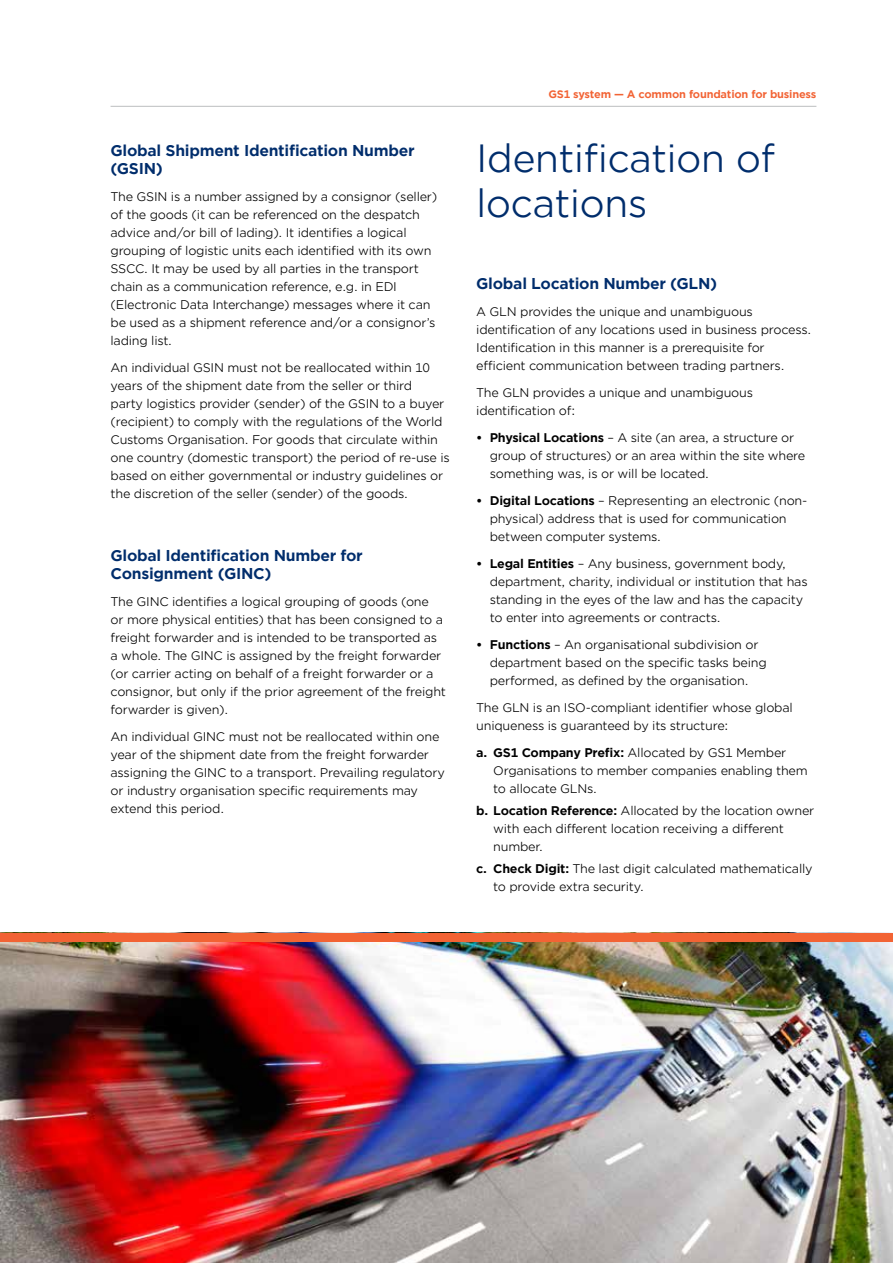
<style>
.page{position:relative;width:893px;height:1263px;background:#fff}
.page>*{position:absolute;margin:0;border:0;box-sizing:border-box;transform-origin:0 0}
.t1{font:37.5px/45px "Gotham Office";letter-spacing:-.02em;color:#002d6c}
.t2{font:700 15px/18px "Gotham Office";letter-spacing:-.02em;color:#002d6c}
.t3{font:12px/18px "Gotham Office";letter-spacing:-.02em;color:#000}
.t4{font:700 10.5px "Gotham Office";letter-spacing:-.02em;color:#f26334}
.s1{font-weight:700}
</style>
<div class="page">
<hr style="left:111px;top:106px;width:705px;height:1px;background:#bcbec0">
<img style="left:0;top:941px;width:893px;height:322px">
<div style="left:0;top:932px;width:893px;height:9px;background:#f26334"></div>
<p class="t2" style="left:111px;top:142px;width:306px">Global Shipment Identification Number (GSIN)</p>
<p class="t3" style="left:111px;top:188px;width:328px">The GSIN is a number assigned by a consignor (seller) of the goods (it can be referenced on the despatch advice and/or bill of lading). It identifies a logical grouping of logistic units each identified with its own SSCC. It may be used by all parties in the transport chain as a communication reference, e.g. in EDI (Electronic Data Interchange) messages where it can be used as a shipment reference and/or a consignor’s lading list.</p>
<p class="t3" style="left:111px;top:359px;width:341px">An individual GSIN must not be reallocated within 10 years of the shipment date from the seller or third<br>party logistics provider (sender) of the GSIN to a buyer (recipient) to comply with the regulations of the World Customs Organisation. For goods that circulate within one country (domestic transport) the period of re-use is based on either governmental or industry guidelines or the discretion of the seller (sender) of the goods.</p>
<p class="t2" style="left:111px;top:547px;width:254px">Global Identification Number for<br>Consignment (GINC)</p>
<p class="t3" style="left:111px;top:593px;width:337px">The GINC identifies a logical grouping of goods (one<br>or more physical entities) that has been consigned to a freight forwarder and is intended to be transported as a whole. The GINC is assigned by the freight forwarder (or carrier acting on behalf of a freight forwarder or a consignor, but only if the prior agreement of the freight forwarder is given).</p>
<p class="t3" style="left:111px;top:728px;width:336px">An individual GINC must not be reallocated within one year of the shipment date from the freight forwarder assigning the GINC to a transport. Prevailing regulatory or industry organisation specific requirements may extend this period.</p>
<p class="t4" style="left:548px;top:87px;width:270px">GS1 system — A common foundation for business</p>
<h1 class="t1" style="left:476px;top:134px;width:300px">Identification of locations</h1>
<p class="t2" style="left:476px;top:274px;width:243px">Global Location Number (GLN)</p>
<p class="t3" style="left:476px;top:302px;width:336px">A GLN provides the unique and unambiguous identification of any locations used in business process.<br>Identification in this manner is a prerequisite for efficient communication between trading partners.</p>
<p class="t3" style="left:476px;top:383px;width:278px">The GLN provides a unique and unambiguous identification of:</p>
<p class="t3" style="left:490px;top:428px;width:317px;text-indent:-14px"><span class="s1">• Physical Locations</span> – A site (an area, a structure or group of structures) or an area within the site where something was, is or will be located.</p>
<p class="t3" style="left:490px;top:491px;width:319px;text-indent:-14px"><span class="s1">• Digital Locations</span> – Representing an electronic (non&shy;physical) address that is used for communication between computer systems.</p>
<p class="t3" style="left:490px;top:554px;width:319px;text-indent:-14px"><span class="s1">• Legal Entities</span> – Any business, government body, department, charity, individual or institution that has standing in the eyes of the law and has the capacity to enter into agreements or contracts.</p>
<p class="t3" style="left:490px;top:635px;width:278px;text-indent:-14px"><span class="s1">• Functions</span> – An organisational subdivision or department based on the specific tasks being performed, as defined by the organisation.</p>
<p class="t3" style="left:476px;top:698px;width:318px">The GLN is an ISO-compliant identifier whose global uniqueness is guaranteed by its structure:</p>
<p class="t3" style="left:493px;top:743px;width:316px;text-indent:-17px"><span class="s1">a. GS1 Company Prefix:</span> Allocated by GS1 Member<br>Organisations to member companies enabling them to allocate GLNs.</p>
<p class="t3" style="left:493px;top:801px;width:323px;text-indent:-17px"><span class="s1">b. Location Reference:</span> Allocated by the location owner with each different location receiving a different number.</p>
<p class="t3" style="left:493px;top:859px;width:321px;text-indent:-17px"><span class="s1">c. Check Digit:</span> The last digit calculated mathematically to provide extra security.</p>
</div>
